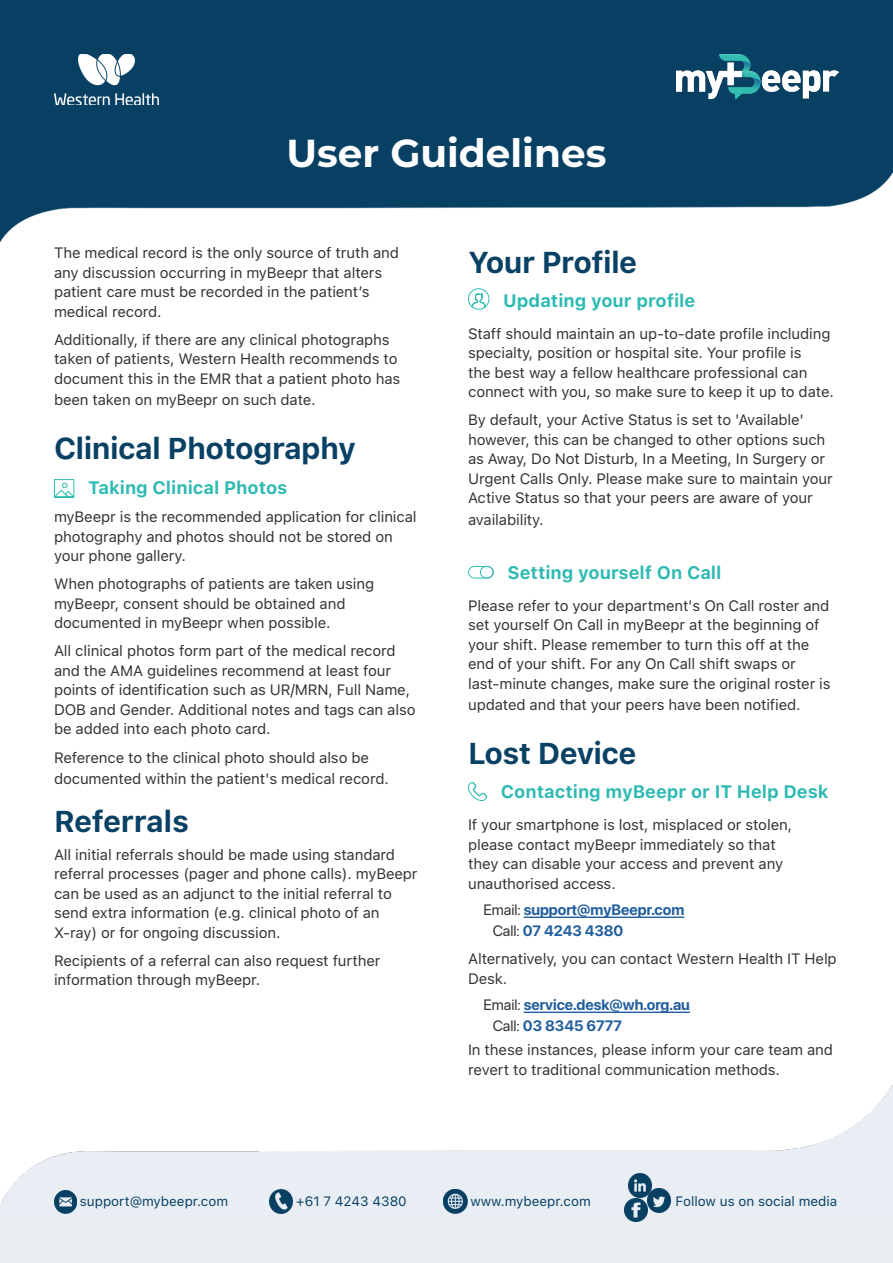
<style>
.page{position:relative;width:893px;height:1263px;background:#fff}
.page>*{position:absolute;margin:0;border:0;box-sizing:border-box;transform-origin:0 0}
.t1{font:700 39px "Montserrat";color:#fff}
.t2{font:700 30px "SF Pro Text";letter-spacing:-.02em;color:#084164}
.t3{font:700 18px "SF Pro Text";color:#2ebab3}
.t4{font:15px/19.5px "SF Pro Text";letter-spacing:-.01em;color:#323333}
.t5{font:700 15px/21px "SF Pro Display";color:#215e9e}
.t6{font:13.5px "SF Pro Text";color:#084064}
.s1{font-weight:400;color:#323333}
</style>
<div class="page">
<img style="left:0;top:0;width:893px;height:243px">
<svg style="left:53px;top:479px;width:22px;height:19px"></svg>
<hr style="left:524px;top:916px;width:160px;height:2px;background:#215e9e">
<hr style="left:524px;top:1011px;width:166px;height:2px;background:#215e9e">
<svg style="left:468px;top:288px;width:22px;height:22px"></svg>
<svg style="left:468px;top:565px;width:26px;height:14px"></svg>
<svg style="left:468px;top:782px;width:19px;height:20px"></svg>
<div style="left:0;top:1209px;width:893px;height:54px;background:#e9ecf1"></div>
<img style="left:0;top:1085px;width:893px;height:128px">
<img style="left:54px;top:1190px;width:23px;height:23px">
<img style="left:270px;top:1190px;width:23px;height:23px">
<img style="left:444px;top:1190px;width:23px;height:23px">
<img style="left:625px;top:1198px;width:23px;height:23px">
<img style="left:628px;top:1174px;width:23px;height:23px">
<img style="left:648px;top:1189px;width:23px;height:23px">
<img style="left:677px;top:55px;width:162px;height:47px">
<img style="left:54px;top:54px;width:104px;height:51px">
<h1 class="t1" style="left:286px;top:125px;width:322px">User Guidelines</h1>
<p class="t4" style="left:54px;top:243px;width:347px">The medical record is the only source of truth and any discussion occurring in myBeepr that alters patient care must be recorded in the patient’s medical record.</p>
<p class="t4" style="left:54px;top:330px;width:348px">Additionally, if there are any clinical photographs taken of patients, Western Health recommends to document this in the EMR that a patient photo has</p>
<p class="t4" style="left:54px;top:390px;width:263px">been taken on myBeepr on such date.</p>
<h2 class="t2" style="left:54px;top:431px;width:303px">Clinical Photography</h2>
<p class="t3" style="left:88px;top:478px;width:201px">Taking Clinical Photos</p>
<p class="t4" style="left:54px;top:507px;width:364px">myBeepr is the recommended application for clinical photography and photos should not be stored on your phone gallery.</p>
<p class="t4" style="left:54px;top:574px;width:322px">When photographs of patients are taken using myBeepr, consent should be obtained and documented in myBeepr when possible.</p>
<p class="t4" style="left:54px;top:641px;width:363px">All clinical photos form part of the medical record and the AMA guidelines recommend at least four points of identification such as UR/MRN, Full Name, DOB and Gender. Additional notes and tags can also be added into each photo card.</p>
<p class="t4" style="left:54px;top:746px;width:336px;line-height:21.6px">Reference to the clinical photo should also be documented within the patient's medical record.</p>
<h2 class="t2" style="left:54px;top:804px;width:137px">Referrals</h2>
<p class="t4" style="left:54px;top:845px;width:365px">All initial referrals should be made using standard referral processes (pager and phone calls). myBeepr can be used as an adjunct to the initial referral to send extra information (e.g. clinical photo of an X-ray) or for ongoing discussion.</p>
<p class="t4" style="left:54px;top:951px;width:328px">Recipients of a referral can also request further information through myBeepr.</p>
<h2 class="t2" style="left:468px;top:245px;width:171px">Your Profile</h2>
<p class="t3" style="left:503px;top:290px;width:194px">Updating your profile</p>
<p class="t4" style="left:468px;top:324px;width:367px">Staff should maintain an up-to-date profile including specialty, position or hospital site. Your profile is<br>the best way a fellow healthcare professional can connect with you, so make sure to keep it up to date.</p>
<p class="t4" style="left:468px;top:410px;width:366px">By default, your Active Status is set to 'Available' however, this can be changed to other options such as Away, Do Not Disturb, In a Meeting, In Surgery or Urgent Calls Only. Please make sure to maintain your Active Status so that your peers are aware of your</p>
<p class="t4" style="left:468px;top:510px;width:77px">availability.</p>
<p class="t3" style="left:508px;top:562px;width:216px">Setting yourself On Call</p>
<p class="t4" style="left:468px;top:596px;width:364px">Please refer to your department's On Call roster and set yourself On Call in myBeepr at the beginning of your shift. Please remember to turn this off at the end of your shift. For any On Call shift swaps or last-minute changes, make sure the original roster is</p>
<p class="t4" style="left:468px;top:695px;width:334px">updated and that your peers have been notified.</p>
<h2 class="t2" style="left:468px;top:736px;width:170px">Lost Device</h2>
<p class="t3" style="left:501px;top:781px;width:329px">Contacting myBeepr or IT Help Desk</p>
<p class="t4" style="left:468px;top:815px;width:326px">If your smartphone is lost, misplaced or stolen, please contact myBeepr immediately so that they can disable your access and prevent any unauthorised access.</p>
<p class="t5" style="left:493px;top:899px;width:193px;text-indent:-9px"><span class="s1">Email:</span> support@myBeepr.com<br><span class="s1">Call:</span> 07 4243 4380</p>
<p class="t4" style="left:468px;top:949px;width:370px">Alternatively, you can contact Western Health IT Help<br>Desk.</p>
<p class="t5" style="left:493px;top:994px;width:199px;text-indent:-9px"><span class="s1">Email:</span> service.desk@wh.org.au<br><span class="s1">Call:</span> 03 8345 6777</p>
<p class="t4" style="left:468px;top:1040px;width:366px">In these instances, please inform your care team and revert to traditional communication methods.</p>
<p class="t6" style="left:80px;top:1194px;width:150px">support@mybeepr.com</p>
<p class="t6" style="left:296px;top:1194px;width:112px">+61 7 4243 4380</p>
<p class="t6" style="left:470px;top:1194px;width:122px">www.mybeepr.com</p>
<p class="t6" style="left:675px;top:1194px;width:163px">Follow us on social media</p>
</div>
